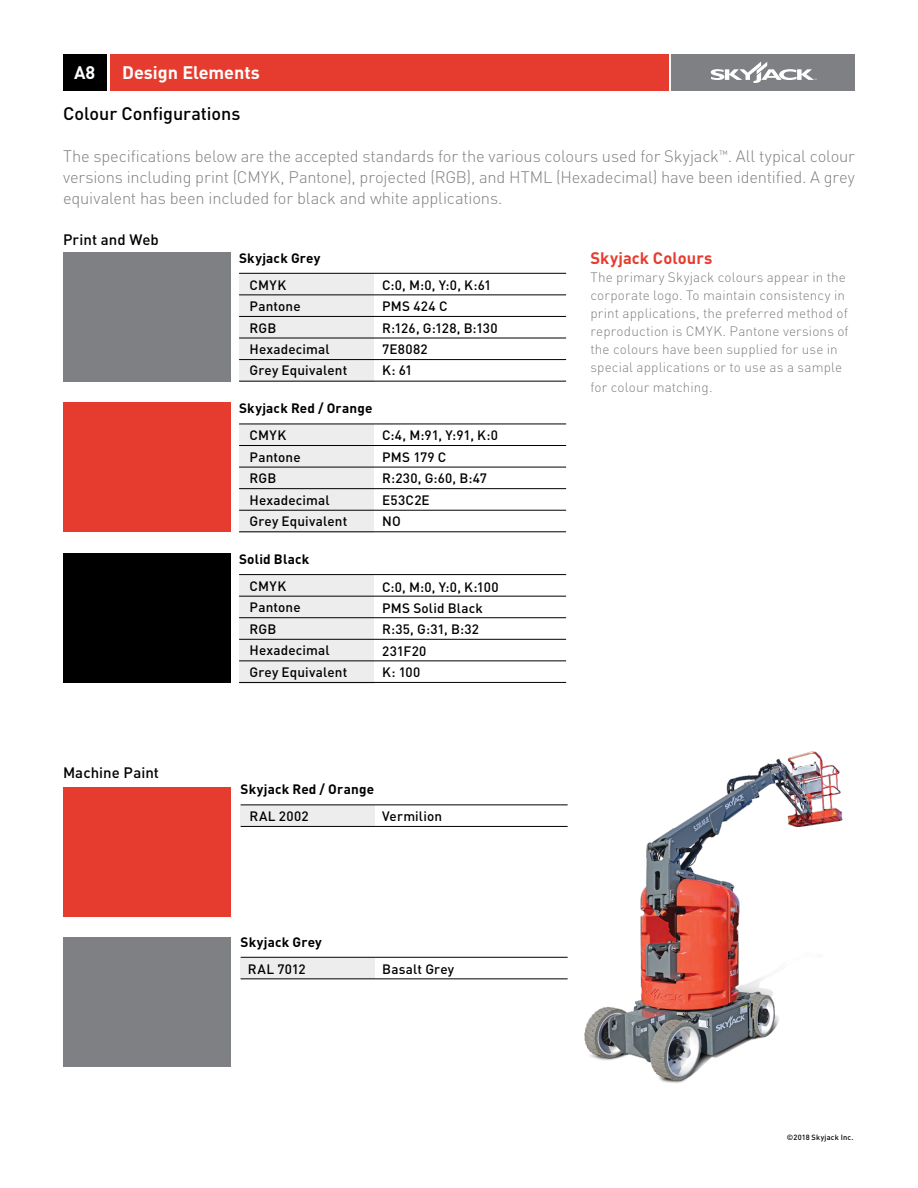
<style>
.page{position:relative;width:918px;height:1188px;background:#fff}
.page>*{position:absolute;margin:0;border:0;box-sizing:border-box;transform-origin:0 0}
.t1{font:500 18px "DIN";letter-spacing:-.005em;color:#000}
.t2{font:700 18px "DIN";color:#fff}
.t3{font:300 16.5px/21px "DIN";letter-spacing:-.01em;color:#7e8083;text-align:justify}
.t4{font:700 16.5px "DIN";letter-spacing:.005em;color:#e63c2f}
.t5{font:500 15px "DIN";letter-spacing:.005em;color:#000}
.t6{font:500 13.5px/21.3px "DIN";letter-spacing:.01em;color:#000}
.t7{font:300 13.5px/18px "DIN";letter-spacing:.01em;color:#7e8083}
.t8{font:700 13.5px "DIN";letter-spacing:.015em;color:#000}
.t9{font:500 7.5px "DIN";letter-spacing:.025em;color:#000}
</style>
<div class="page">
<div style="left:239px;top:274px;width:135px;height:108px;background:#ededed"></div>
<div style="left:239px;top:424px;width:135px;height:109px;background:#ededed"></div>
<div style="left:239px;top:575px;width:135px;height:108px;background:#ededed"></div>
<div style="left:63px;top:252px;width:167px;height:130px;background:#7e8083"></div>
<div style="left:63px;top:937px;width:167px;height:130px;background:#7e8083"></div>
<div style="left:63px;top:402px;width:167px;height:130px;background:#e63c2f"></div>
<div style="left:63px;top:787px;width:167px;height:129px;background:#e63c2f"></div>
<div style="left:63px;top:553px;width:167px;height:130px;background:#000"></div>
<hr style="left:239px;top:273px;width:327px;height:1px;background:#000">
<hr style="left:239px;top:424px;width:327px;height:1px;background:#000">
<hr style="left:239px;top:574px;width:327px;height:1px;background:#000">
<hr style="left:239px;top:294px;width:327px;height:1px;background:#000">
<hr style="left:239px;top:445px;width:327px;height:1px;background:#000">
<hr style="left:239px;top:596px;width:327px;height:1px;background:#000">
<hr style="left:239px;top:316px;width:327px;height:1px;background:#000">
<hr style="left:239px;top:467px;width:327px;height:1px;background:#000">
<hr style="left:239px;top:617px;width:327px;height:1px;background:#000">
<hr style="left:239px;top:338px;width:327px;height:1px;background:#000">
<hr style="left:239px;top:488px;width:327px;height:1px;background:#000">
<hr style="left:239px;top:639px;width:327px;height:1px;background:#000">
<hr style="left:239px;top:359px;width:327px;height:1px;background:#000">
<hr style="left:239px;top:510px;width:327px;height:1px;background:#000">
<hr style="left:239px;top:660px;width:327px;height:1px;background:#000">
<hr style="left:239px;top:381px;width:327px;height:1px;background:#000">
<hr style="left:239px;top:531px;width:327px;height:1px;background:#000">
<hr style="left:239px;top:682px;width:327px;height:1px;background:#000">
<div style="left:110px;top:54px;width:559px;height:37px;background:#e63c2f"></div>
<div style="left:63px;top:54px;width:44px;height:37px;background:#000"></div>
<div style="left:672px;top:54px;width:183px;height:37px;background:#7e8083"></div>
<svg style="left:711px;top:62px;width:106px;height:21px"></svg>
<img style="left:584px;top:751px;width:259px;height:332px">
<div style="left:241px;top:958px;width:134px;height:20px;background:#ededed"></div>
<div style="left:241px;top:805px;width:134px;height:21px;background:#ededed"></div>
<hr style="left:241px;top:957px;width:327px;height:1px;background:#000">
<hr style="left:241px;top:804px;width:327px;height:1px;background:#000">
<hr style="left:241px;top:978px;width:327px;height:1px;background:#000">
<hr style="left:241px;top:826px;width:327px;height:1px;background:#000">
<h1 class="t2" style="left:74px;top:60px;width:23px">A8</h1>
<h1 class="t2" style="left:122px;top:60px;width:139px">Design Elements</h1>
<h1 class="t1" style="left:63px;top:102px;width:179px">Colour Configurations</h1>
<p class="t3" style="left:63px;top:145px;width:793px">The specifications below are the accepted standards for the various colours used for Skyjack<sup>™</sup>. All typical colour versions including print (CMYK, Pantone), projected (RGB), and HTML (Hexadecimal) have been identified. A grey equivalent has been included for black and white applications.</p>
<p class="t5" style="left:63px;top:230px;width:97px">Print and Web</p>
<p class="t5" style="left:63px;top:763px;width:98px">Machine Paint</p>
<p class="t8" style="left:239px;top:249px;width:83px">Skyjack Grey</p>
<p class="t6" style="left:250px;top:274px;width:99px">CMYK<br>Pantone<br>RGB<br>Hexadecimal<br>Grey Equivalent</p>
<p class="t8" style="left:239px;top:400px;width:135px">Skyjack Red / Orange</p>
<p class="t6" style="left:382px;top:274px;width:117px">C:0, M:0, Y:0, K:61<br>PMS 424 C<br>R:126, G:128, B:130<br>7E8082<br>K: 61</p>
<p class="t6" style="left:250px;top:425px;width:99px">CMYK<br>Pantone<br>RGB<br>Hexadecimal<br>Grey Equivalent</p>
<p class="t6" style="left:382px;top:424px;width:117px">C:4, M:91, Y:91, K:0<br>PMS 179 C<br>R:230, G:60, B:47<br>E53C2E<br>NO</p>
<p class="t8" style="left:239px;top:550px;width:72px">Solid Black</p>
<p class="t6" style="left:250px;top:575px;width:99px">CMYK<br>Pantone<br>RGB<br>Hexadecimal<br>Grey Equivalent</p>
<p class="t6" style="left:382px;top:576px;width:118px">C:0, M:0, Y:0, K:100<br>PMS Solid Black<br>R:35, G:31, B:32<br>231F20<br>K: 100</p>
<p class="t8" style="left:241px;top:781px;width:135px">Skyjack Red / Orange</p>
<p class="t6" style="left:250px;top:805px;width:61px">RAL 2002</p>
<p class="t6" style="left:382px;top:805px;width:61px">Vermilion</p>
<p class="t8" style="left:241px;top:933px;width:83px">Skyjack Grey</p>
<p class="t6" style="left:248px;top:958px;width:59px">RAL 7012</p>
<p class="t6" style="left:382px;top:958px;width:73px">Basalt Grey</p>
<p class="t4" style="left:590px;top:247px;width:123px">Skyjack Colours</p>
<p class="t7" style="left:590px;top:268px;width:260px">The primary Skyjack colours appear in the corporate logo. To maintain consistency in print applications, the preferred method of reproduction is CMYK. Pantone versions of the colours have been supplied for use in special applications or to use as a sample</p>
<p class="t7" style="left:590px;top:378px;width:124px">for colour matching.</p>
<p class="t9" style="left:787px;top:1133px;width:68px">©2018 Skyjack Inc.</p>
</div>
